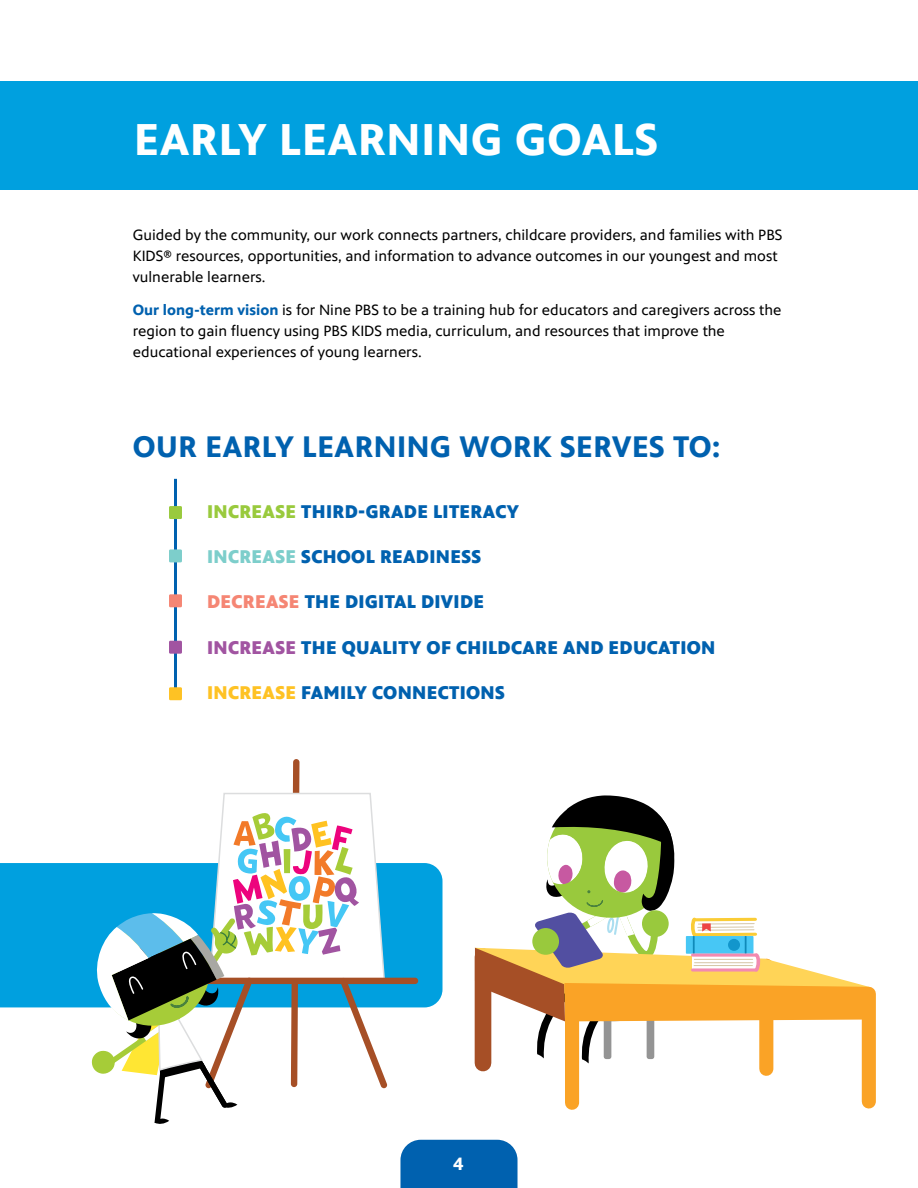
<style>
.page{position:relative;width:918px;height:1188px;background:#fff}
.page>*{position:absolute;margin:0;border:0;box-sizing:border-box;transform-origin:0 0}
.t1{font:700 45px "PBS Sans";letter-spacing:.02em;color:#fff}
.t2{font:700 30px "PBS Sans";letter-spacing:.02em;color:#0061af}
.t3{font:900 18.6px "PBS Sans";letter-spacing:.02em;color:#0061af}
.t4{font:700 18px "PBS Sans";color:#fff}
.t5{font:15px/21px "PBS Sans";color:#000}
.s1{font-weight:700;color:#0061af}
.s2{color:#99ca3d}
.s3{color:#7dcecb}
.s4{color:#f58674}
.s5{color:#a154a1}
.s6{color:#fec224}
</style>
<div class="page">
<div style="left:400px;top:1140px;width:118px;height:48px;background:#0061af"></div>
<div style="left:0;top:863px;width:443px;height:144px;background:#00a0df"></div>
<hr style="left:174px;top:479px;width:3px;height:214px;background:#0061af">
<div style="left:169px;top:549px;width:13px;height:13px;background:#7dcecb"></div>
<div style="left:169px;top:641px;width:13px;height:13px;background:#a154a1"></div>
<div style="left:169px;top:687px;width:13px;height:13px;background:#fec224"></div>
<div style="left:169px;top:506px;width:13px;height:13px;background:#99ca3d"></div>
<div style="left:169px;top:594px;width:13px;height:13px;background:#f58674"></div>
<div style="left:168px;top:978px;width:250px;height:6px;background:#a64f26;border-radius:3px"></div>
<svg style="left:92px;top:759px;width:296px;height:365px"></svg>
<div style="left:862px;top:994px;width:14px;height:108px;background:#faa326"></div>
<div style="left:565px;top:995px;width:14px;height:108px;background:#faa326"></div>
<svg style="left:475px;top:795px;width:396px;height:276px"></svg>
<div style="left:532px;top:928px;width:27px;height:27px;background:#99c93d;border-radius:50%"></div>
<div style="left:0;top:81px;width:918px;height:109px;background:#00a0df"></div>
<h1 class="t1" style="left:134px;top:114px;width:526px">EARLY LEARNING GOALS</h1>
<p class="t5" style="left:133px;top:225px;width:651px">Guided by the community, our work connects partners, childcare providers, and families with PBS<br>KIDS® resources, opportunities, and information to advance outcomes in our youngest and most vulnerable learners.</p>
<p class="t5" style="left:133px;top:299px;width:650px"><span class="s1">Our long-term vision</span> is for Nine PBS to be a training hub for educators and caregivers across the region to gain fluency using PBS KIDS media, curriculum, and resources that improve the educational experiences of young learners.</p>
<h2 class="t2" style="left:133px;top:430px;width:589px">OUR EARLY LEARNING WORK SERVES TO:</h2>
<p class="t3" style="left:207px;top:501px;width:313px"><span class="s2">INCREASE</span> THIRD-GRADE LITERACY</p>
<p class="t3" style="left:207px;top:546px;width:276px"><span class="s3">INCREASE</span> SCHOOL READINESS</p>
<p class="t3" style="left:207px;top:591px;width:279px"><span class="s4">DECREASE</span> THE DIGITAL DIVIDE</p>
<p class="t3" style="left:207px;top:637px;width:510px"><span class="s5">INCREASE</span> THE QUALITY OF CHILDCARE AND EDUCATION</p>
<p class="t3" style="left:207px;top:682px;width:299px"><span class="s6">INCREASE</span> FAMILY CONNECTIONS</p>
<p class="t4" style="left:453px;top:1153px;width:12px">4</p>
</div>
